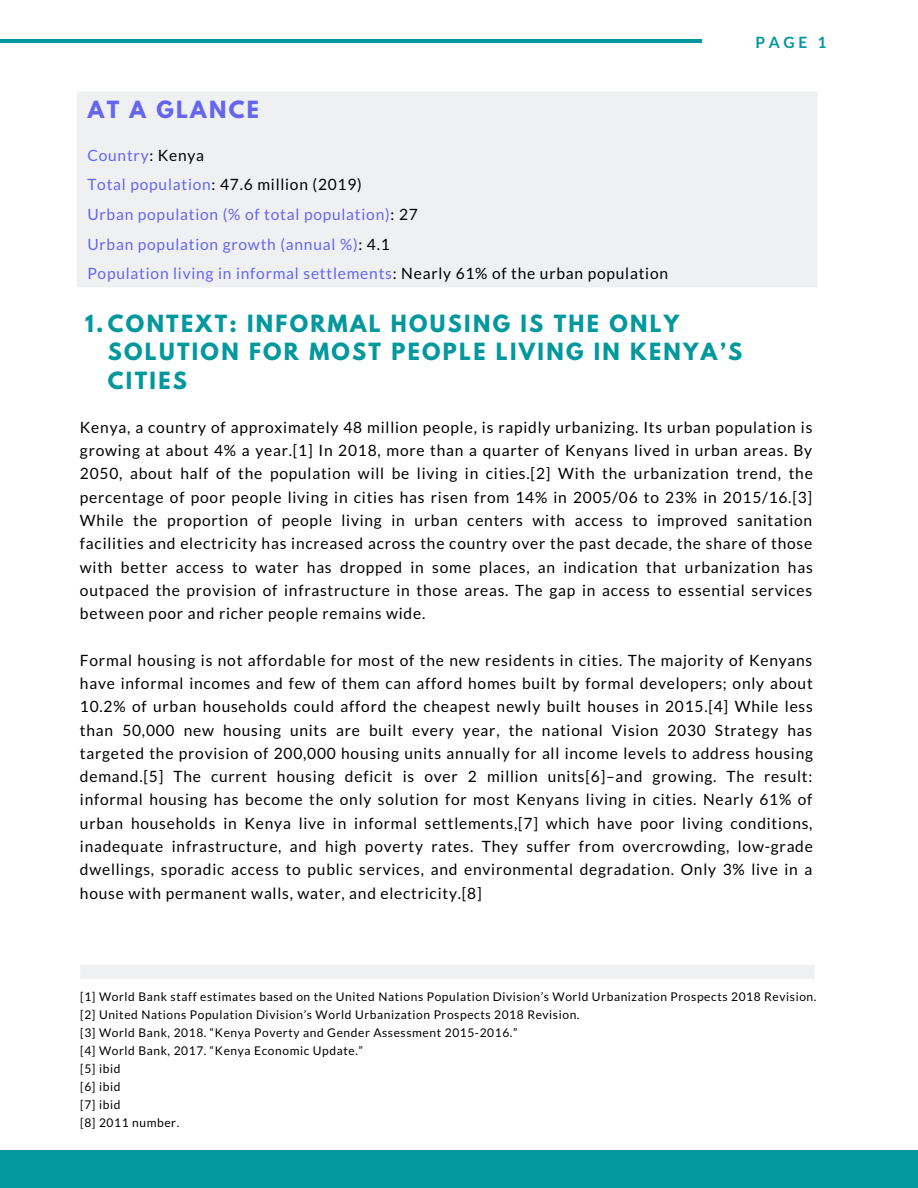
<style>
.page{position:relative;width:918px;height:1188px;background:#fff}
.page>*{position:absolute;margin:0;border:0;box-sizing:border-box;transform-origin:0 0}
.t1{font:700 21px/28.5px "League Spartan";letter-spacing:.11em;color:#03989e}
.t2{font:700 21px "League Spartan";letter-spacing:.11em;color:#6565ee}
.t3{font:15.6px/23.2px "Lato";letter-spacing:.05em;color:#000;text-align:justify}
.t4{font:15.6px/29.7px "Lato";letter-spacing:.05em;color:#6565ee}
.t5{font:700 15.6px "Lato";color:#03989e}
.t6{font:12px/18px "Lato";letter-spacing:.05em;color:#000}
.s1{color:#000}
</style>
<div class="page">
<hr style="left:0;top:40px;width:702px;height:3px;background:#03989e">
<div style="left:0;top:1150px;width:918px;height:38px;background:#03989e"></div>
<div style="left:80px;top:965px;width:734px;height:14px;background:#eff0f2"></div>
<div style="left:77px;top:92px;width:740px;height:195px;background:#eff0f2"></div>
<h1 class="t2" style="left:88px;top:99px;width:172px">AT A GLANCE</h1>
<p class="t4" style="left:87px;top:140px;width:582px">Country<span class="s1">: Kenya<br></span>Total population<span class="s1">: 47.6 million (2019)<br></span>Urban population (% of total population)<span class="s1">: 27<br></span>Urban population growth (annual %)<span class="s1">: 4.1<br></span>Population living in informal settlements<span class="s1">: Nearly 61% of the urban population</span></p>
<p class="t5" style="left:756px;top:32px;width:72px">PAGE 1</p>
<h1 class="t1" style="left:108px;top:312px;width:636px;text-indent:-23px">1.CONTEXT: INFORMAL HOUSING IS THE ONLY<br>SOLUTION FOR MOST PEOPLE LIVING IN KENYA’S<br>CITIES</h1>
<p class="t3" style="left:80px;top:415px;width:734px">Kenya, a country of approximately 48 million people, is rapidly urbanizing. Its urban population is growing at about 4% a year.[1] In 2018, more than a quarter of Kenyans lived in urban areas. By 2050, about half of the population will be living in cities.[2] With the urbanization trend, the percentage of poor people living in cities has risen from 14% in 2005/06 to 23% in 2015/16.[3] While the proportion of people living in urban centers with access to improved sanitation facilities and electricity has increased across the country over the past decade, the share of those with better access to water has dropped in some places, an indication that urbanization has outpaced the provision of infrastructure in those areas. The gap in access to essential services between poor and richer people remains wide.</p>
<p class="t3" style="left:80px;top:648px;width:735px">Formal housing is not affordable for most of the new residents in cities. The majority of Kenyans have informal incomes and few of them can afford homes built by formal developers; only about 10.2% of urban households could afford the cheapest newly built houses in 2015.[4] While less than 50,000 new housing units are built every year, the national Vision 2030 Strategy has targeted the provision of 200,000 housing units annually for all income levels to address housing demand.[5] The current housing deficit is over 2 million units[6]–and growing. The result: informal housing has become the only solution for most Kenyans living in cities. Nearly 61% of urban households in Kenya live in informal settlements,[7] which have poor living conditions, inadequate infrastructure, and high poverty rates. They suffer from overcrowding, low-grade dwellings, sporadic access to public services, and environmental degradation. Only 3% live in a house with permanent walls, water, and electricity.[8]</p>
<p class="t6" style="left:80px;top:987px;width:738px">[1] World Bank staff estimates based on the United Nations Population Division’s World Urbanization Prospects 2018 Revision. [2] United Nations Population Division’s World Urbanization Prospects 2018 Revision.<br>[3] World Bank, 2018. “Kenya Poverty and Gender Assessment 2015-2016.”<br>[4] World Bank, 2017. “Kenya Economic Update.”<br>[5] ibid<br>[6] ibid<br>[7] ibid<br>[8] 2011 number.</p>
</div>
